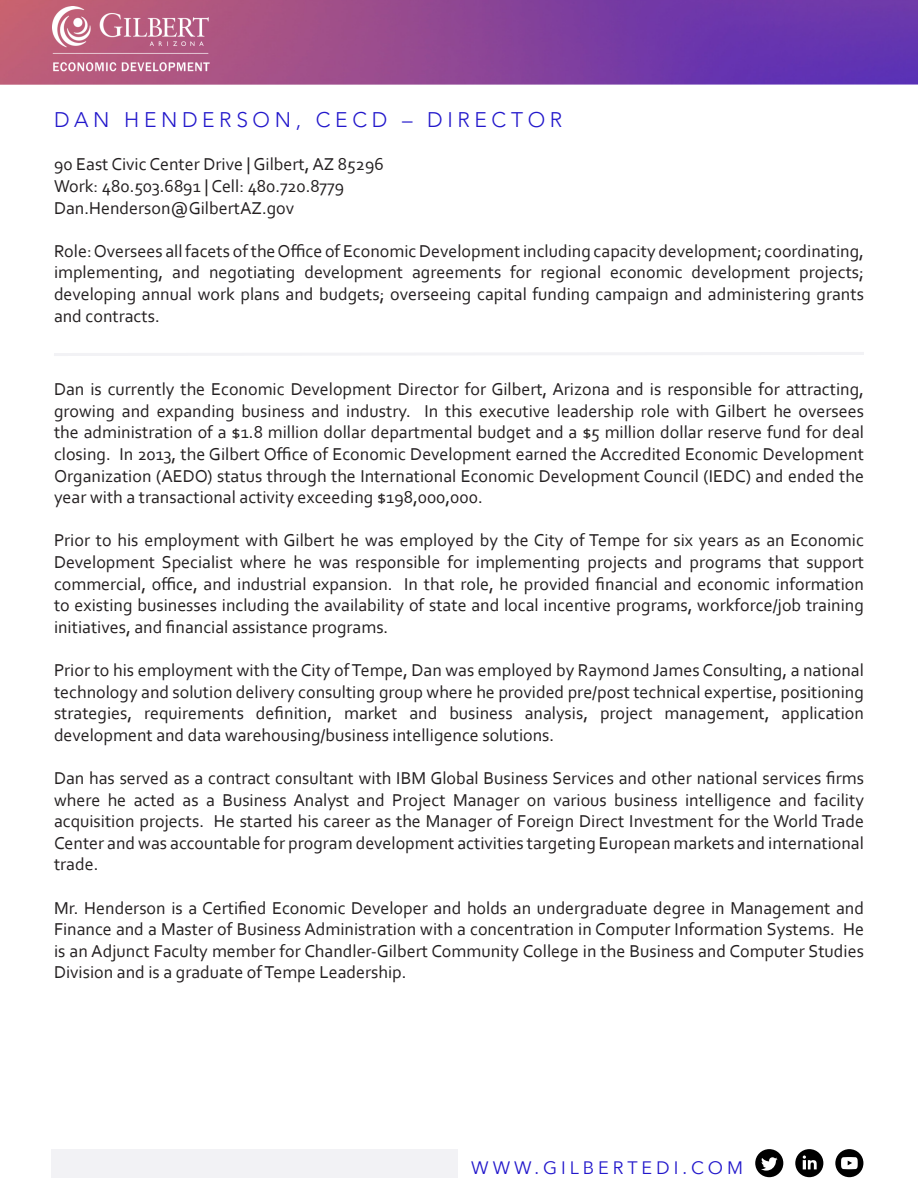
<style>
.page{position:relative;width:918px;height:1188px;background:#fff}
.page>*{position:absolute;margin:0;border:0;box-sizing:border-box;transform-origin:0 0}
.Body_Text{font:300 21px "Avenir";letter-spacing:.22em;color:#2217cb}
.Body_Text-2{font:18px/21.6px "Corbel";color:#231f20;text-align:justify}
.t1{font:18px "Avenir Next";letter-spacing:.22em;color:#2217cb}
</style>
<div class="page">
<img style="left:0;top:0;width:918px;height:85px">
<div style="left:51px;top:1149px;width:407px;height:28px;background:#f2f2f5"></div>
<div style="left:795px;top:1149px;width:28px;height:28px;background:#000;border-radius:50%"></div>
<svg style="left:803px;top:1155px;width:14px;height:14px"></svg>
<div style="left:755px;top:1149px;width:28px;height:28px;background:#000;border-radius:50%"></div>
<svg style="left:761px;top:1157px;width:17px;height:14px"></svg>
<div style="left:835px;top:1149px;width:28px;height:28px;background:#000;border-radius:50%"></div>
<svg style="left:841px;top:1157px;width:17px;height:12px"></svg>
<svg style="left:54px;top:352px;width:810px;height:4px"></svg>
<img style="left:52px;top:7px;width:158px;height:67px">
<p class="Body_Text" style="left:54px;top:108px;width:510px">DAN HENDERSON, CECD – DIRECTOR</p>
<p class="Body_Text-2" style="left:54px;top:153px;width:331px">90 East Civic Center Drive | Gilbert, AZ 85296</p>
<p class="Body_Text-2" style="left:54px;top:175px;width:292px">Work: 480.503.6891 | Cell: 480.720.8779</p>
<p class="Body_Text-2" style="left:54px;top:196px;width:242px">Dan.Henderson@GilbertAZ.gov</p>
<p class="Body_Text-2" style="left:54px;top:240px;width:811px">Role: Oversees all facets of the Office of Economic Development including capacity development; coordinating, implementing, and negotiating development agreements for regional economic development projects; developing annual work plans and budgets; overseeing capital funding campaign and administering grants and contracts.</p>
<p class="Body_Text-2" style="left:54px;top:378px;width:812px">Dan is currently the Economic Development Director for Gilbert, Arizona and is responsible for attracting, growing and expanding business and industry. In this executive leadership role with Gilbert he oversees the administration of a $1.8 million dollar departmental budget and a $5 million dollar reserve fund for deal closing. In 2013, the Gilbert Office of Economic Development earned the Accredited Economic Development Organization (AEDO) status through the International Economic Development Council (IEDC) and ended the year with a transactional activity exceeding $198,000,000.</p>
<p class="Body_Text-2" style="left:54px;top:529px;width:812px">Prior to his employment with Gilbert he was employed by the City of Tempe for six years as an Economic Development Specialist where he was responsible for implementing projects and programs that support commercial, office, and industrial expansion. In that role, he provided financial and economic information to existing businesses including the availability of state and local incentive programs, workforce/job training initiatives, and financial assistance programs.</p>
<p class="Body_Text-2" style="left:54px;top:659px;width:812px">Prior to his employment with the City of Tempe, Dan was employed by Raymond James Consulting, a national technology and solution delivery consulting group where he provided pre/post technical expertise, positioning strategies, requirements definition, market and business analysis, project management, application development and data warehousing/business intelligence solutions.</p>
<p class="Body_Text-2" style="left:54px;top:767px;width:812px">Dan has served as a contract consultant with IBM Global Business Services and other national services firms where he acted as a Business Analyst and Project Manager on various business intelligence and facility acquisition projects. He started his career as the Manager of Foreign Direct Investment for the World Trade Center and was accountable for program development activities targeting European markets and international trade.</p>
<p class="Body_Text-2" style="left:54px;top:896px;width:812px">Mr. Henderson is a Certified Economic Developer and holds an undergraduate degree in Management and Finance and a Master of Business Administration with a concentration in Computer Information Systems. He is an Adjunct Faculty member for Chandler-Gilbert Community College in the Business and Computer Studies Division and is a graduate of Tempe Leadership.</p>
<p class="t1" style="left:471px;top:1157px;width:273px">WWW.GILBERTEDI.COM</p>
</div>
